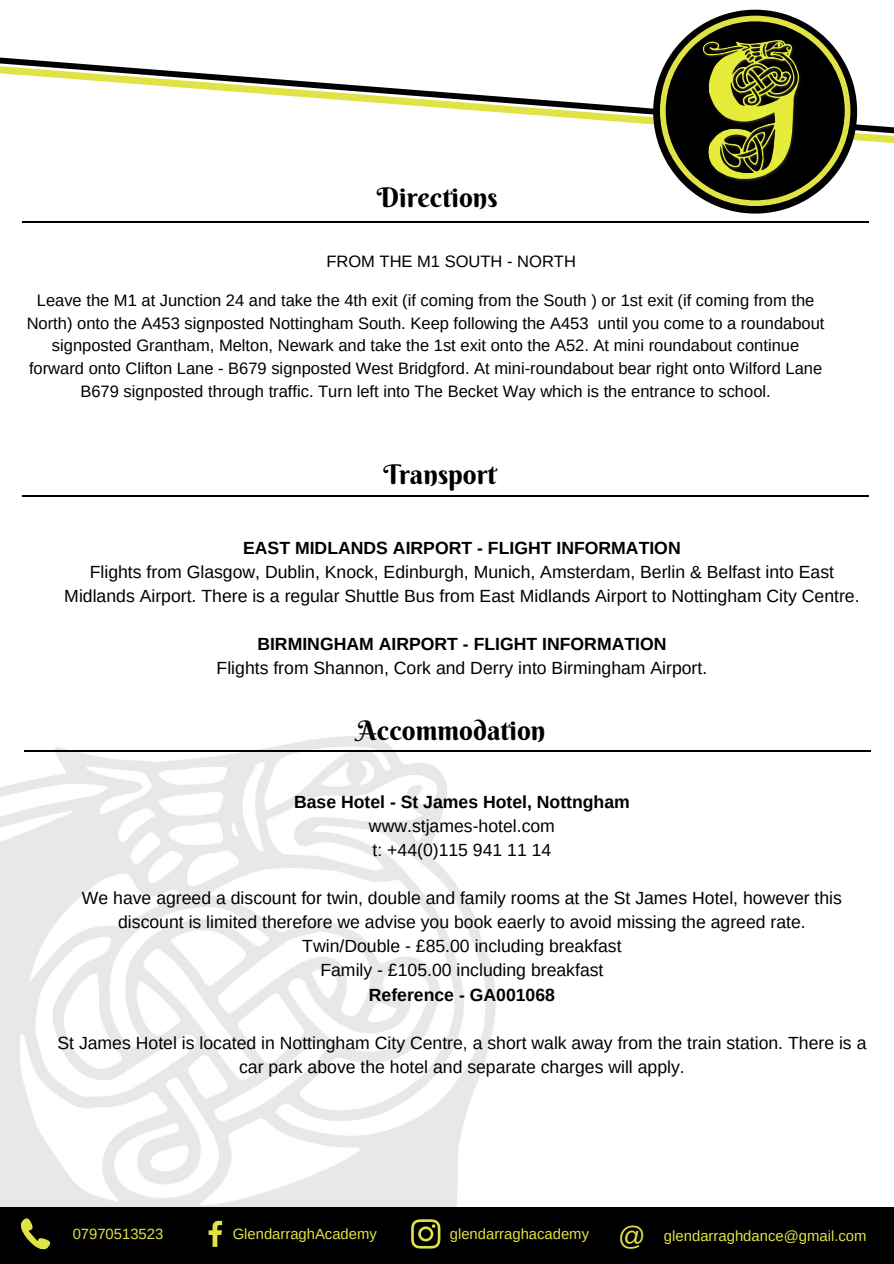
<style>
.page{position:relative;width:894px;height:1264px;background:#fff}
.page>*{position:absolute;margin:0;border:0;box-sizing:border-box;transform-origin:0 0}
.t1{font:27px "Berkshire Swash";color:#000}
.t2{font:17.55px/24px "Arimo";color:#000;text-align:center}
.t3{font:700 17.55px "Arimo";color:#000}
.t4{font:16.5px/22.5px "Arimo";color:#000;text-align:center}
.t5{font:14.85px "Arimo";color:#dfe345}
.s1{font-size:27px}
</style>
<div class="page">
<img style="left:0;top:736px;width:535px;height:471px">
<div style="left:0;top:1207px;width:893px;height:56px;background:#000"></div>
<svg style="left:208px;top:1220px;width:15px;height:27px"></svg>
<svg style="left:411px;top:1219px;width:29px;height:29px"></svg>
<svg style="left:21px;top:1218px;width:30px;height:31px"></svg>
<svg style="left:0;top:57px;width:893px;height:86px"></svg>
<svg style="left:653px;top:10px;width:203px;height:203px"></svg>
<hr style="left:22px;top:222px;width:846px;height:1px;background:#000">
<hr style="left:22px;top:495px;width:846px;height:2px;background:#000">
<hr style="left:25px;top:750px;width:845px;height:1px;background:#000">
<h1 class="t1" style="left:377px;top:180px;width:122px">Directions</h1>
<p class="t4" style="left:326px;top:250px;width:251px">FROM THE M1 SOUTH - NORTH</p>
<p class="t4" style="left:27px;top:289px;width:799px">Leave the M1 at Junction 24 and take the 4th exit (if coming from the South ) or 1st exit (if coming from the North) onto the A453 signposted Nottingham South. Keep following the A453 until you come to a roundabout signposted Grantham, Melton, Newark and take the 1st exit onto the A52. At mini roundabout continue forward onto Clifton Lane - B679 signposted West Bridgford. At mini-roundabout bear right onto Wilford Lane B679 signposted through traffic. Turn left into The Becket Way which is the entrance to school.</p>
<h1 class="t1" style="left:383px;top:457px;width:114px">Transport</h1>
<p class="t3" style="left:243px;top:538px;width:439px">EAST MIDLANDS AIRPORT - FLIGHT INFORMATION</p>
<p class="t2" style="left:64px;top:559px;width:796px">Flights from Glasgow, Dublin, Knock, Edinburgh, Munich, Amsterdam, Berlin &amp; Belfast into East<br>Midlands Airport. There is a regular Shuttle Bus from East Midlands Airport to Nottingham City Centre.</p>
<p class="t3" style="left:257px;top:634px;width:410px">BIRMINGHAM AIRPORT - FLIGHT INFORMATION</p>
<p class="t2" style="left:216px;top:656px;width:492px">Flights from Shannon, Cork and Derry into Birmingham Airport.</p>
<h1 class="t1" style="left:356px;top:713px;width:190px">Accommodation</h1>
<p class="t3" style="left:294px;top:792px;width:337px">Base Hotel - St James Hotel, Nottngham</p>
<p class="t2" style="left:369px;top:814px;width:187px;text-align:left">www.stjames-hotel.com t: +44(0)115 941 11 14</p>
<p class="t2" style="left:82px;top:886px;width:761px">We have agreed a discount for twin, double and family rooms at the St James Hotel, however this discount is limited therefore we advise you book eaerly to avoid missing the agreed rate.<br>Twin/Double - £85.00 including breakfast<br>Family - £105.00 including breakfast</p>
<p class="t3" style="left:369px;top:984px;width:187px">Reference - GA001068</p>
<p class="t2" style="left:57px;top:1030px;width:810px">St James Hotel is located in Nottingham City Centre, a short walk away from the train station. There is a car park above the hotel and separate charges will apply.</p>
<p class="t5" style="left:73px;top:1225px;width:92px">07970513523</p>
<p class="t5" style="left:233px;top:1225px;width:146px">GlendarraghAcademy</p>
<p class="t5" style="left:449px;top:1227px;width:418px">glendarraghacademy <span class="s1">@</span> glendarraghdance@gmail.com</p>
</div>
